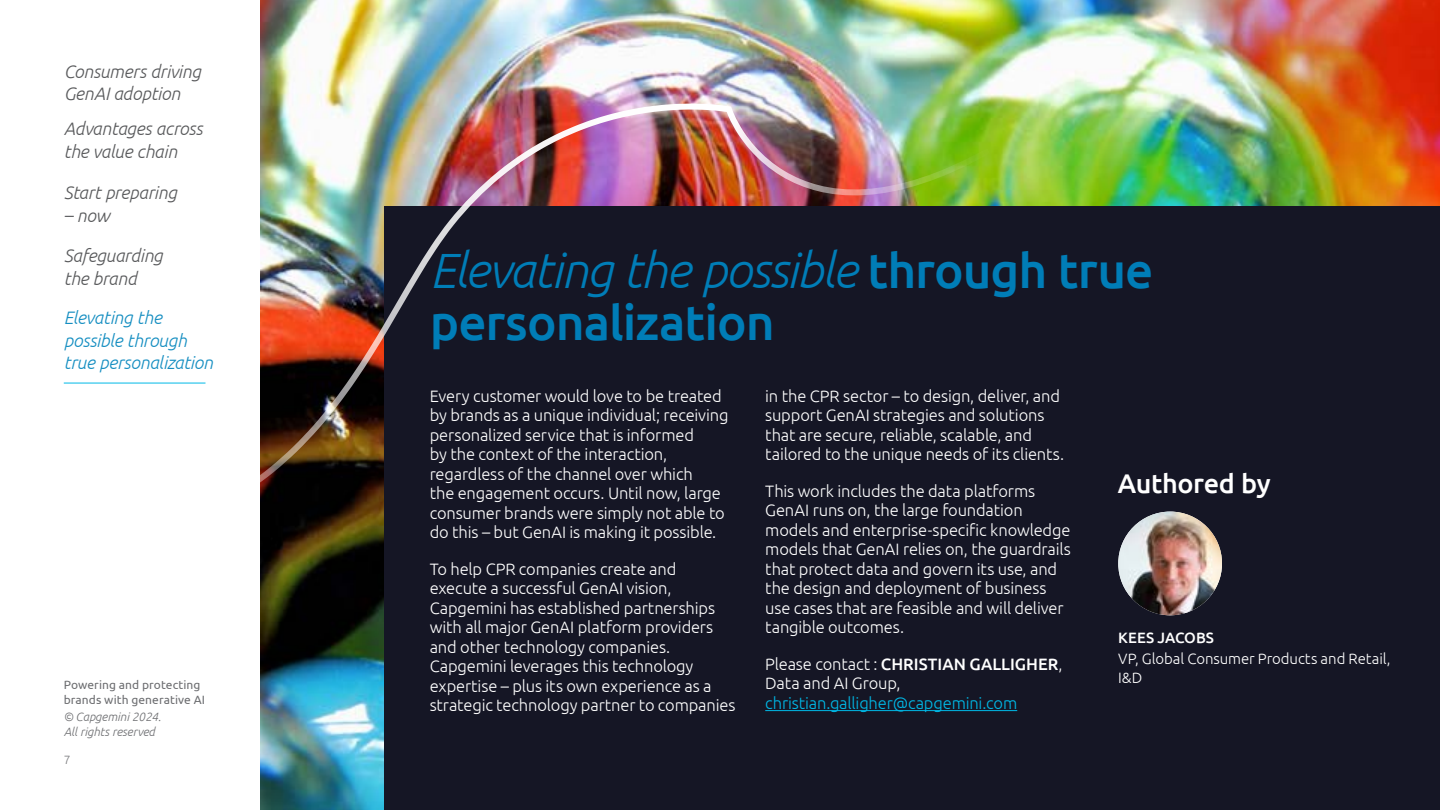
<style>
.page{position:relative;width:1440px;height:810px;background:#fff}
.page>*{position:absolute;margin:0;border:0;box-sizing:border-box;transform-origin:0 0}
.t1{font:500 49.5px/52.5px "Ubuntu";letter-spacing:-.02em;color:#007db7}
.t2{font:500 27px "Ubuntu";letter-spacing:-.015em;color:#fff}
.t3{font:italic 300 18px/22.5px "Ubuntu";letter-spacing:-.01em;color:#58595b}
.t4{font:italic 300 18px/22.5px "Ubuntu";letter-spacing:-.01em;color:#158ec1}
.t5{font:300 16.5px/19.5px "Ubuntu";letter-spacing:-.01em;color:#fff}
.t6{font:300 16.5px "Ubuntu";letter-spacing:-.01em;color:#00b9e7}
.t7{font:300 15px/19.5px "Ubuntu";letter-spacing:-.005em;color:#fff}
.t8{font:500 15px "Ubuntu";color:#fff}
.t9{font:12px/15px "Ubuntu";letter-spacing:.005em;color:#6d6e71}
.t10{font:italic 300 12px/15px "Ubuntu";letter-spacing:-.005em;color:#6d6e71}
.t11{font:300 12px "Ubuntu";color:#77787b}
.s1{font-weight:300;font-style:italic}
.s2{font-weight:500}
</style>
<div class="page">
<img style="left:261px;top:0;width:1179px;height:810px">
<div style="left:384px;top:207px;width:1056px;height:603px;background:#151625"></div>
<img style="left:63px;top:104px;width:987px;height:450px">
<hr style="left:765px;top:710px;width:252px;height:1px;background:#00b9e7">
<hr style="left:64px;top:383px;width:141px;height:1px;background:#00b9e7">
<img style="left:1118px;top:512px;width:104px;height:103px;border-radius:52px">
<p class="t3" style="left:64px;top:60px;width:139px">Consumers driving<br>GenAI adoption</p>
<p class="t3" style="left:64px;top:117px;width:140px">Advantages across the value chain</p>
<p class="t3" style="left:64px;top:181px;width:115px">Start preparing</p>
<p class="t3" style="left:64px;top:204px;width:47px">– now</p>
<p class="t3" style="left:64px;top:244px;width:100px">Safeguarding the brand</p>
<p class="t4" style="left:64px;top:306px;width:151px">Elevating the possible through true personalization</p>
<p class="t9" style="left:64px;top:677px;width:143px">Powering and protecting brands with generative AI</p>
<p class="t10" style="left:64px;top:709px;width:99px">© Capgemini 2024.<br>All rights reserved</p>
<p class="t11" style="left:64px;top:752px;width:8px">7</p>
<h1 class="t1" style="left:430px;top:242px;width:725px"><span class="s1">Elevating the possible</span> through true personalization</h1>
<p class="t5" style="left:430px;top:386px;width:300px">Every customer would love to be treated by brands as a unique individual; receiving personalized service that is informed<br>by the context of the interaction, regardless of the channel over which<br>the engagement occurs. Until now, large consumer brands were simply not able to do this – but GenAI is making it possible.</p>
<p class="t5" style="left:430px;top:559px;width:307px">To help CPR companies create and execute a successful GenAI vision, Capgemini has established partnerships with all major GenAI platform providers and other technology companies.<br>Capgemini leverages this technology expertise – plus its own experience as a strategic technology partner to companies</p>
<p class="t5" style="left:765px;top:386px;width:300px">in the CPR sector – to design, deliver, and support GenAI strategies and solutions that are secure, reliable, scalable, and tailored to the unique needs of its clients.</p>
<p class="t5" style="left:765px;top:481px;width:307px">This work includes the data platforms GenAI runs on, the large foundation models and enterprise-specific knowledge models that GenAI relies on, the guardrails that protect data and govern its use, and the design and deployment of business use cases that are feasible and will deliver tangible outcomes.</p>
<p class="t5" style="left:765px;top:654px;width:299px">Please contact : <span class="s2">CHRISTIAN GALLIGHER</span>,<br>Data and AI Group,</p>
<p class="t6" style="left:765px;top:693px;width:253px">christian.galligher@capgemini.com</p>
<h2 class="t2" style="left:1118px;top:466px;width:155px">Authored by</h2>
<p class="t8" style="left:1118px;top:628px;width:97px">KEES JACOBS</p>
<p class="t7" style="left:1118px;top:648px;width:274px">VP, Global Consumer Products and Retail,<br>I&amp;D</p>
</div>
